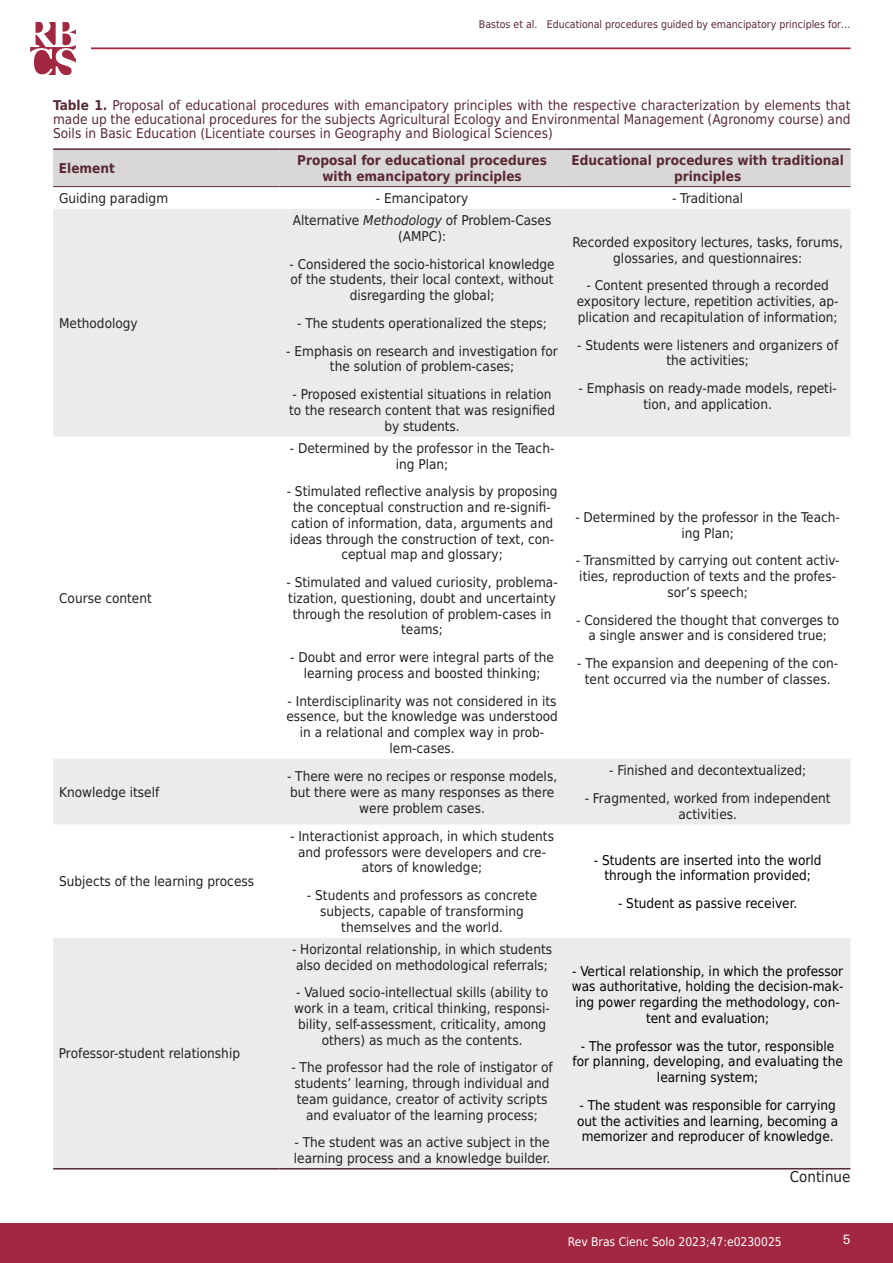
<style>
.page{position:relative;width:893px;height:1263px;background:#fff}
.page>*{position:absolute;margin:0;border:0;box-sizing:border-box;transform-origin:0 0}
.t1{font:15px "DejaVu Sans Condensed";color:#231f20}
.t2{font:13.5px/15.8px "DejaVu Sans Condensed";color:#231f20;text-align:center}
.t3{font:13.5px/15.8px "DejaVu Sans Condensed";color:#000;text-align:center}
.Tabela_Figura_Título{font:13.5px/14.2px "DejaVu Sans Condensed";color:#582931;text-align:justify}
.Tabela_cabeçalho{font:700 13.5px/15.8px "DejaVu Sans Condensed";color:#582931;text-align:center}
.t4{font:13.5px "Akkurat Pro";color:#fff}
.t5{font:12px "DejaVu Sans Condensed";color:#fff}
.t6{font:10.5px "DejaVu Sans Condensed";color:#582931}
.s1{font-weight:700}
.s2{font-style:italic}
</style>
<div class="page">
<div style="left:0;top:1223px;width:893px;height:40px;background:#a22842"></div>
<hr style="left:91px;top:47px;width:759px;height:2px;background:#a22842">
<svg style="left:30px;top:22px;width:46px;height:52px"></svg>
<div style="left:53px;top:150px;width:797px;height:36px;background:#d9d7d8"></div>
<div style="left:53px;top:209px;width:797px;height:959px;background:#ebebec"></div>
<svg style="left:53px;top:437px;width:797px;height:501px"></svg>
<hr style="left:53px;top:186px;width:226px;height:1px;background:#582931">
<hr style="left:279px;top:186px;width:286px;height:1px;background:#582931">
<hr style="left:565px;top:186px;width:285px;height:1px;background:#582931">
<hr style="left:53px;top:148px;width:226px;height:2px;background:#582931">
<hr style="left:279px;top:148px;width:286px;height:2px;background:#582931">
<hr style="left:565px;top:148px;width:285px;height:2px;background:#582931">
<hr style="left:53px;top:1168px;width:226px;height:1px;background:#582931">
<hr style="left:279px;top:1168px;width:286px;height:1px;background:#582931">
<hr style="left:565px;top:1168px;width:285px;height:1px;background:#582931">
<p class="t6" style="left:479px;top:16px;width:373px">Bastos et al. Educational procedures guided by emancipatory principles for…</p>
<p class="Tabela_Figura_Título" style="left:53px;top:97px;width:799px"><span class="s1">Table 1.</span> Proposal of educational procedures with emancipatory principles with the respective characterization by elements that made up the educational procedures for the subjects Agricultural Ecology and Environmental Management (Agronomy course) and Soils in Basic Education (Licentiate courses in Geography and Biological Sciences)</p>
<p class="Tabela_cabeçalho" style="left:59px;top:160px;width:58px">Element</p>
<p class="Tabela_cabeçalho" style="left:297px;top:152px;width:251px">Proposal for educational procedures with emancipatory principles</p>
<p class="Tabela_cabeçalho" style="left:571px;top:152px;width:274px">Educational procedures with traditional principles</p>
<p class="t2" style="left:59px;top:190px;width:111px">Guiding paradigm</p>
<p class="t2" style="left:376px;top:190px;width:94px">- Emancipatory</p>
<p class="t2" style="left:672px;top:190px;width:73px">- Traditional</p>
<p class="t2" style="left:59px;top:315px;width:80px">Methodology</p>
<p class="t2" style="left:59px;top:590px;width:94px">Course content</p>
<p class="t2" style="left:59px;top:784px;width:102px">Knowledge itself</p>
<p class="t2" style="left:59px;top:873px;width:196px">Subjects of the learning process</p>
<p class="t2" style="left:59px;top:1045px;width:183px">Professor-student relationship</p>
<p class="t2" style="left:293px;top:212px;width:260px">Alternative <span class="s2">Methodology</span> of Problem-Cases (AMPC):</p>
<p class="t2" style="left:289px;top:256px;width:267px">- Considered the socio-historical knowledge of the students, their local context, without disregarding the global;</p>
<p class="t2" style="left:297px;top:315px;width:251px">- The students operationalized the steps;</p>
<p class="t2" style="left:286px;top:343px;width:273px">- Emphasis on research and investigation for the solution of problem-cases;</p>
<p class="t2" style="left:289px;top:386px;width:268px">- Proposed existential situations in relation to the research content that was resignified by students.</p>
<p class="t2" style="left:290px;top:440px;width:266px">- Determined by the professor in the Teach&shy;ing Plan;</p>
<p class="t2" style="left:287px;top:483px;width:272px">- Stimulated reflective analysis by proposing the conceptual construction and re-signifi&shy;cation of information, data, arguments and ideas through the construction of text, con&shy;ceptual map and glossary;</p>
<p class="t2" style="left:286px;top:574px;width:273px">- Stimulated and valued curiosity, problema&shy;tization, questioning, doubt and uncertainty through the resolution of problem-cases in teams;</p>
<p class="t2" style="left:290px;top:649px;width:265px">- Doubt and error were integral parts of the learning process and boosted thinking;</p>
<p class="t2" style="left:286px;top:693px;width:273px">- Interdisciplinarity was not considered in its essence, but the knowledge was understood in a relational and complex way in prob&shy;lem-cases.</p>
<p class="t2" style="left:287px;top:768px;width:272px">- There were no recipes or response models, but there were as many responses as there were problem cases.</p>
<p class="t2" style="left:290px;top:828px;width:265px">- Interactionist approach, in which students and professors were developers and cre&shy;ators of knowledge;</p>
<p class="t2" style="left:307px;top:887px;width:232px">- Students and professors as concrete subjects, capable of transforming themselves and the world.</p>
<p class="t2" style="left:292px;top:941px;width:262px">- Horizontal relationship, in which students also decided on methodological referrals;</p>
<p class="t2" style="left:294px;top:984px;width:257px">- Valued socio-intellectual skills (ability to work in a team, critical thinking, responsi&shy;bility, self-assessment, criticality, among others) as much as the contents.</p>
<p class="t2" style="left:291px;top:1059px;width:263px">- The professor had the role of instigator of students’ learning, through individual and team guidance, creator of activity scripts and evaluator of the learning process;</p>
<p class="t2" style="left:294px;top:1134px;width:258px;text-align:left">- The student was an active subject in the learning process and a knowledge builder.</p>
<p class="t2" style="left:572px;top:234px;width:272px">Recorded expository lectures, tasks, forums, glossaries, and questionnaires:</p>
<p class="t2" style="left:577px;top:277px;width:263px">- Content presented through a recorded expository lecture, repetition activities, ap&shy;plication and recapitulation of information;</p>
<p class="t2" style="left:577px;top:337px;width:263px">- Students were listeners and organizers of the activities;</p>
<p class="t2" style="left:579px;top:380px;width:260px">- Emphasis on ready-made models, repeti&shy;tion, and application.</p>
<p class="t2" style="left:575px;top:509px;width:266px">- Determined by the professor in the Teach&shy;ing Plan;</p>
<p class="t2" style="left:576px;top:552px;width:265px">- Transmitted by carrying out content activ&shy;ities, reproduction of texts and the profes&shy;sor’s speech;</p>
<p class="t2" style="left:576px;top:612px;width:265px">- Considered the thought that converges to a single answer and is considered true;</p>
<p class="t2" style="left:577px;top:655px;width:263px">- The expansion and deepening of the con&shy;tent occurred via the number of classes.</p>
<p class="t2" style="left:609px;top:762px;width:198px">- Finished and decontextualized;</p>
<p class="t2" style="left:585px;top:790px;width:247px">- Fragmented, worked from independent activities.</p>
<p class="t3" style="left:594px;top:852px;width:229px">- Students are inserted into the world through the information provided;</p>
<p class="t3" style="left:618px;top:895px;width:181px">- Student as passive receiver.</p>
<p class="t3" style="left:572px;top:962px;width:273px">- Vertical relationship, in which the professor was authoritative, holding the decision-mak&shy;ing power regarding the methodology, con&shy;tent and evaluation;</p>
<p class="t3" style="left:572px;top:1037px;width:272px">- The professor was the tutor, responsible for planning, developing, and evaluating the learning system;</p>
<p class="t3" style="left:577px;top:1097px;width:263px">- The student was responsible for carrying out the activities and learning, becoming a memorizer and reproducer of knowledge.</p>
<p class="t1" style="left:790px;top:1165px;width:62px">Continue</p>
<p class="t5" style="left:568px;top:1231px;width:215px">Rev Bras Cienc Solo 2023;47:e0230025</p>
<p class="t4" style="left:843px;top:1231px;width:9px">5</p>
</div>
